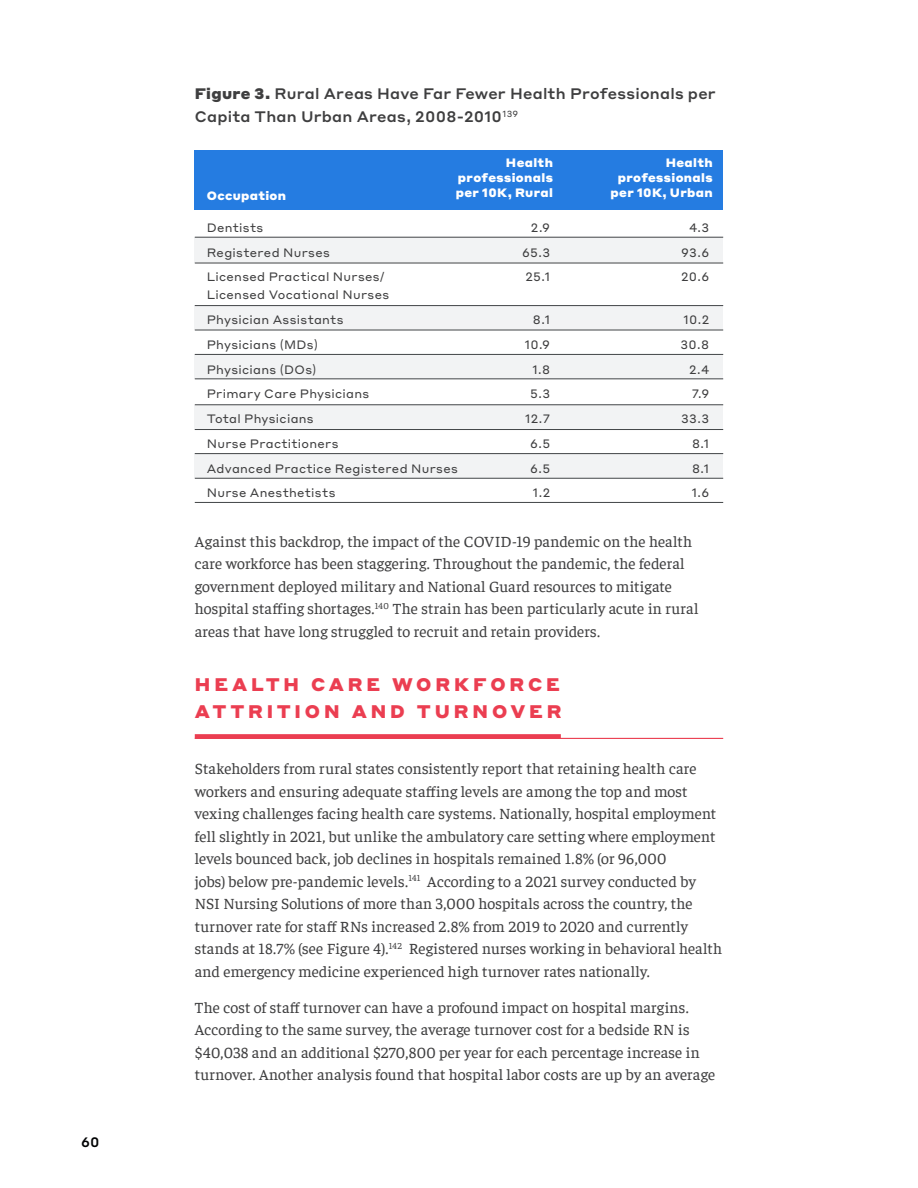
<style>
.page{position:relative;width:918px;height:1188px;background:#fff}
.page>*{position:absolute;margin:0;border:0;box-sizing:border-box;transform-origin:0 0}
.H2_-_Subtitles{font:900 18px/27px "Styrene A";letter-spacing:.215em;color:#eb3e51}
.Body_-_Report{font:15.75px/22.5px "Faustina";letter-spacing:.005em;color:#3e3e3f}
.Body_-_Report-2{font:500 15px/22.5px "Styrene A";letter-spacing:.015em;color:#3e3e3f}
.t1{font:500 13.5px "Styrene A";color:#010203}
.Body_-_Report-3{font:12px "Styrene A";letter-spacing:.025em;color:#3e3e3f}
.Body_-_Report-4{font:900 12px/15px "Styrene A";letter-spacing:.03em;color:#fff;text-align:right}
.s1{font-weight:900}
</style>
<div class="page">
<div style="left:195px;top:454px;width:528px;height:24px;background:#f2f3f4"></div>
<div style="left:195px;top:405px;width:528px;height:24px;background:#f2f3f4"></div>
<div style="left:195px;top:354px;width:528px;height:25px;background:#f2f3f4"></div>
<div style="left:195px;top:306px;width:528px;height:24px;background:#f2f3f4"></div>
<div style="left:195px;top:237px;width:528px;height:26px;background:#f2f3f4"></div>
<hr style="left:195px;top:237px;width:528px;height:1px;background:#424547">
<hr style="left:195px;top:263px;width:528px;height:1px;background:#424547">
<hr style="left:195px;top:305px;width:528px;height:1px;background:#424547">
<hr style="left:195px;top:330px;width:528px;height:1px;background:#424547">
<hr style="left:195px;top:354px;width:528px;height:1px;background:#424547">
<hr style="left:195px;top:379px;width:528px;height:1px;background:#424547">
<hr style="left:195px;top:405px;width:528px;height:1px;background:#424547">
<hr style="left:195px;top:429px;width:528px;height:1px;background:#424547">
<hr style="left:195px;top:453px;width:528px;height:1px;background:#424547">
<hr style="left:195px;top:478px;width:528px;height:1px;background:#424547">
<hr style="left:195px;top:502px;width:528px;height:1px;background:#424547">
<div style="left:195px;top:150px;width:528px;height:60px;background:#257ce1"></div>
<hr style="left:195px;top:738px;width:528px;height:1px;background:#eb3e51">
<div style="left:195px;top:734px;width:366px;height:5px;background:#eb3e51"></div>
<p class="t1" style="left:81px;top:1130px;width:20px">60</p>
<p class="Body_-_Report-2" style="left:195px;top:81px;width:523px"><span class="s1">Figure 3.</span> Rural Areas Have Far Fewer Health Professionals per<br>Capita Than Urban Areas, 2008-2010<sup>139</sup></p>
<p class="Body_-_Report-4" style="left:506px;top:154px;width:48px">Health</p>
<p class="Body_-_Report-4" style="left:458px;top:169px;width:96px">professionals</p>
<p class="Body_-_Report-4" style="left:456px;top:184px;width:99px">per 10K, Rural</p>
<p class="Body_-_Report-4" style="left:611px;top:154px;width:104px">Health professionals per 10K, Urban</p>
<p class="Body_-_Report-4" style="left:207px;top:188px;width:81px">Occupation</p>
<p class="Body_-_Report-3" style="left:207px;top:218px;width:58px">Dentists</p>
<p class="Body_-_Report-3" style="left:531px;top:218px;width:21px">2.9</p>
<p class="Body_-_Report-3" style="left:689px;top:218px;width:22px">4.3</p>
<p class="Body_-_Report-3" style="left:207px;top:242px;width:125px">Registered Nurses</p>
<p class="Body_-_Report-3" style="left:522px;top:242px;width:30px">65.3</p>
<p class="Body_-_Report-3" style="left:681px;top:242px;width:30px">93.6</p>
<p class="Body_-_Report-3" style="left:207px;top:267px;width:180px">Licensed Practical Nurses/</p>
<p class="Body_-_Report-3" style="left:526px;top:267px;width:26px">25.1</p>
<p class="Body_-_Report-3" style="left:681px;top:267px;width:30px">20.6</p>
<p class="Body_-_Report-3" style="left:207px;top:285px;width:184px">Licensed Vocational Nurses</p>
<p class="Body_-_Report-3" style="left:207px;top:310px;width:138px">Physician Assistants</p>
<p class="Body_-_Report-3" style="left:533px;top:310px;width:19px">8.1</p>
<p class="Body_-_Report-3" style="left:683px;top:310px;width:27px">10.2</p>
<p class="Body_-_Report-3" style="left:207px;top:335px;width:113px">Physicians (MDs)</p>
<p class="Body_-_Report-3" style="left:525px;top:335px;width:27px">10.9</p>
<p class="Body_-_Report-3" style="left:681px;top:335px;width:30px">30.8</p>
<p class="Body_-_Report-3" style="left:207px;top:359px;width:111px">Physicians (DOs)</p>
<p class="Body_-_Report-3" style="left:532px;top:359px;width:19px">1.8</p>
<p class="Body_-_Report-3" style="left:689px;top:359px;width:22px">2.4</p>
<p class="Body_-_Report-3" style="left:207px;top:384px;width:164px">Primary Care Physicians</p>
<p class="Body_-_Report-3" style="left:530px;top:384px;width:22px">5.3</p>
<p class="Body_-_Report-3" style="left:692px;top:384px;width:19px">7.9</p>
<p class="Body_-_Report-3" style="left:207px;top:409px;width:108px">Total Physicians</p>
<p class="Body_-_Report-3" style="left:525px;top:409px;width:26px">12.7</p>
<p class="Body_-_Report-3" style="left:681px;top:409px;width:30px">33.3</p>
<p class="Body_-_Report-3" style="left:207px;top:434px;width:133px">Nurse Practitioners</p>
<p class="Body_-_Report-3" style="left:530px;top:434px;width:22px">6.5</p>
<p class="Body_-_Report-3" style="left:692px;top:434px;width:19px">8.1</p>
<p class="Body_-_Report-3" style="left:207px;top:458px;width:253px">Advanced Practice Registered Nurses</p>
<p class="Body_-_Report-3" style="left:530px;top:458px;width:22px">6.5</p>
<p class="Body_-_Report-3" style="left:692px;top:458px;width:19px">8.1</p>
<p class="Body_-_Report-3" style="left:207px;top:483px;width:130px">Nurse Anesthetists</p>
<p class="Body_-_Report-3" style="left:533px;top:483px;width:19px">1.2</p>
<p class="Body_-_Report-3" style="left:692px;top:483px;width:19px">1.6</p>
<p class="Body_-_Report" style="left:195px;top:529px;width:505px">Against this backdrop, the impact of the COVID-19 pandemic on the health care workforce has been staggering. Throughout the pandemic, the federal government deployed military and National Guard resources to mitigate hospital staffing shortages.<sup>140</sup> The strain has been particularly acute in rural areas that have long struggled to recruit and retain providers.</p>
<p class="H2_-_Subtitles" style="left:195px;top:669px;width:368px">HEALTH CARE WORKFORCE<br>ATTRITION AND TURNOVER</p>
<p class="Body_-_Report" style="left:195px;top:756px;width:529px">Stakeholders from rural states consistently report that retaining health care workers and ensuring adequate staffing levels are among the top and most vexing challenges facing health care systems. Nationally, hospital employment fell slightly in 2021, but unlike the ambulatory care setting where employment levels bounced back, job declines in hospitals remained 1.8% (or 96,000<br>jobs) below pre-pandemic levels.<sup>141</sup> According to a 2021 survey conducted by NSI Nursing Solutions of more than 3,000 hospitals across the country, the turnover rate for staff RNs increased 2.8% from 2019 to 2020 and currently stands at 18.7% (see Figure 4).<sup>142</sup> Registered nurses working in behavioral health and emergency medicine experienced high turnover rates nationally.</p>
<p class="Body_-_Report" style="left:195px;top:995px;width:522px">The cost of staff turnover can have a profound impact on hospital margins.<br>According to the same survey, the average turnover cost for a bedside RN is $40,038 and an additional $270,800 per year for each percentage increase in turnover. Another analysis found that hospital labor costs are up by an average</p>
</div>
